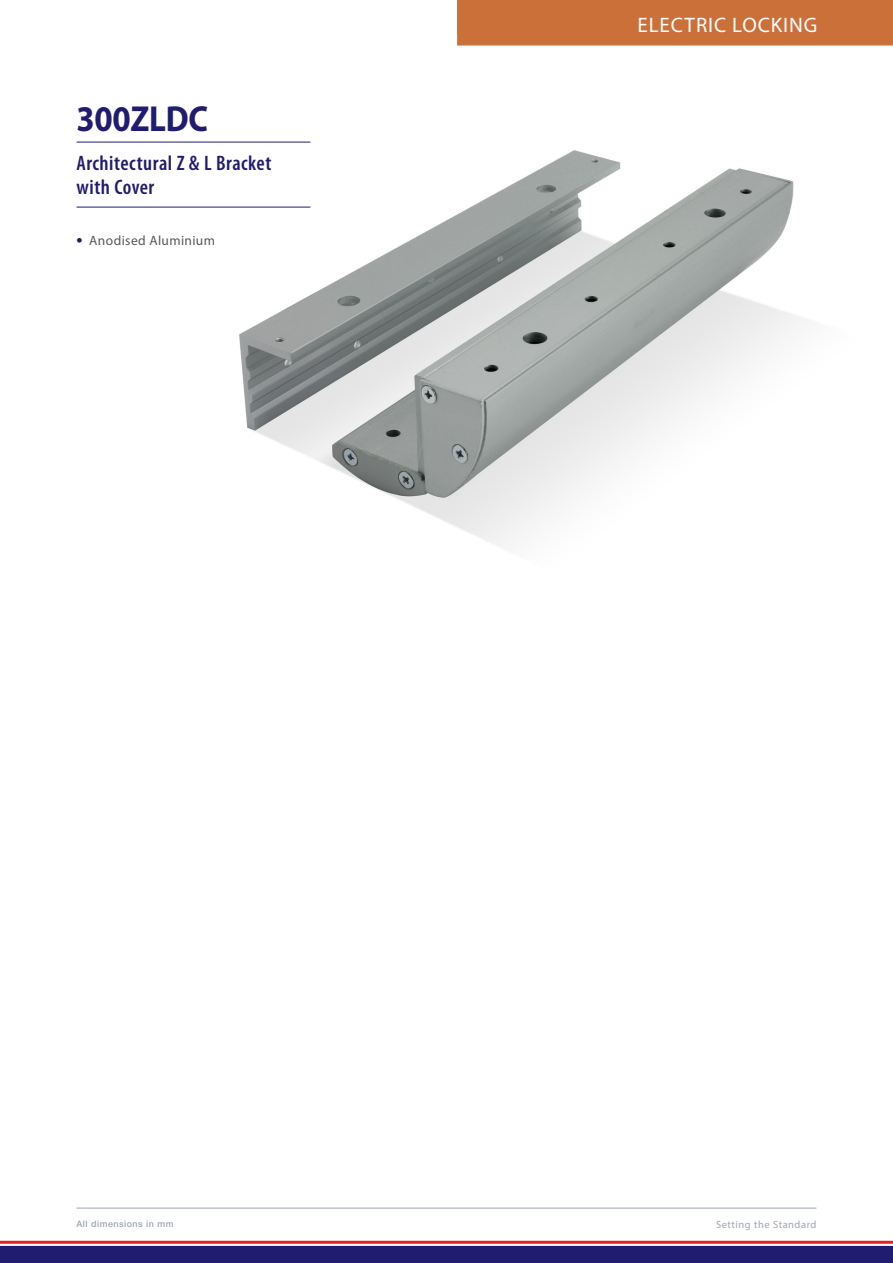
<style>
.page{position:relative;width:893px;height:1263px;background:#fff}
.page>*{position:absolute;margin:0;border:0;box-sizing:border-box;transform-origin:0 0}
.t1{font:700 36.3px "Myriad Pro";letter-spacing:-.01em;color:#201c70;scale:.91 1}
.t2{font:600 condensed 21px/24px "Myriad Pro";letter-spacing:.025em;color:#201c70}
.t3{font:21px "Myriad Pro";letter-spacing:.045em;color:#fff}
.t4{font:13.5px "Myriad Pro";letter-spacing:.025em;color:#57585a}
.t5{font:10.5px "Myriad Pro";letter-spacing:.05em;color:#9ea5b0}
.t6{font:500 9px "Helvetica Neue LT Std";letter-spacing:.05em;color:#9ea5b0}
.s1{font-weight:700;font-size:18px;color:#201c70}
</style>
<div class="page">
<hr style="left:0;top:1241px;width:893px;height:3px;background:#ee1d23">
<div style="left:0;top:1246px;width:893px;height:17px;background:#201c70"></div>
<hr style="left:77px;top:1208px;width:739px;height:1px;background:#9ea5b0">
<div style="left:457px;top:0;width:436px;height:46px;background:#cc7039"></div>
<img style="left:229px;top:150px;width:574px;height:396px">
<hr style="left:77px;top:142px;width:233px;height:1px;background:#201c70">
<hr style="left:77px;top:207px;width:233px;height:1px;background:#201c70">
<h1 class="t1" style="left:77px;top:95px;width:146px">300ZLDC</h1>
<p class="t2" style="left:77px;top:151px;width:196px">Architectural Z &amp; L Bracket with Cover</p>
<p class="t4" style="left:77px;top:232px;width:140px"><span class="s1">•</span> Anodised Aluminium</p>
<p class="t3" style="left:637px;top:12px;width:166px">Electric Locking</p>
<p class="t6" style="left:77px;top:1218px;width:99px">All dimensions in mm</p>
<p class="t5" style="left:716px;top:1218px;width:102px">Setting the Standard</p>
</div>
